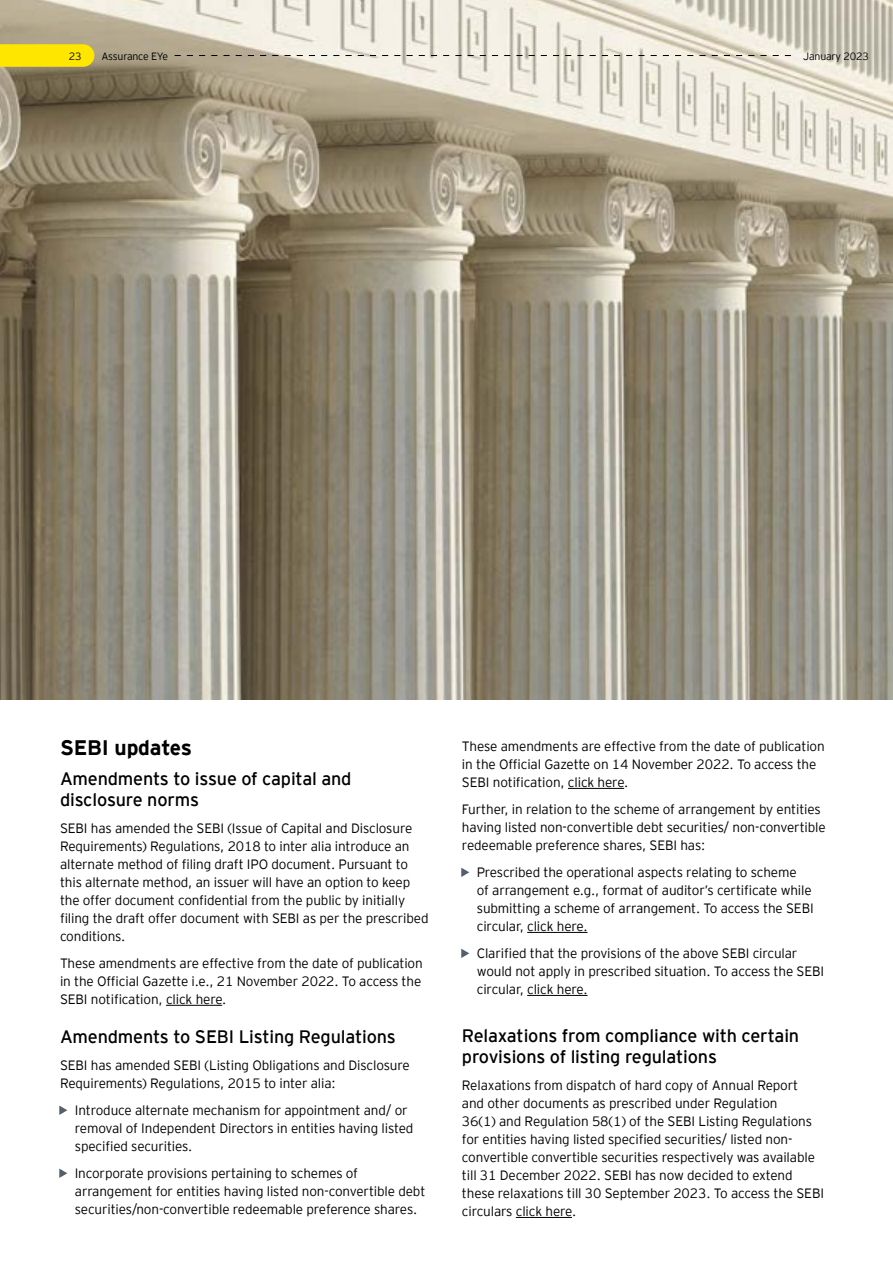
<style>
.page{position:relative;width:893px;height:1263px;background:#fff}
.page>*{position:absolute;margin:0;border:0;box-sizing:border-box;transform-origin:0 0}
.t1{font:700 21px "EY Interstate";letter-spacing:-.01em;color:#000}
.t2{font:300 18px/21px "EY Interstate";letter-spacing:-.01em;color:#000}
.t3{font:300 13.5px/18px "EY Interstate";letter-spacing:-.01em;color:#000}
.t4{font:300 10.5px "EY Interstate";letter-spacing:-.02em;color:#000}
.s1{font-size:12px;color:#54606b}
</style>
<div class="page">
<img style="left:0;top:0;width:893px;height:699px">
<svg style="left:175px;top:55px;width:616px;height:1px"></svg>
<svg style="left:0;top:44px;width:94px;height:23px;background:#fbe205"></svg>
<hr style="left:166px;top:1005px;width:56px;height:1px;background:#000">
<hr style="left:568px;top:788px;width:56px;height:1px;background:#000">
<hr style="left:527px;top:932px;width:60px;height:1px;background:#000">
<hr style="left:527px;top:995px;width:60px;height:1px;background:#000">
<hr style="left:516px;top:1217px;width:56px;height:1px;background:#000">
<p class="t4" style="left:69px;top:49px;width:14px">23</p>
<p class="t4" style="left:101px;top:49px;width:68px">Assurance EYe</p>
<p class="t4" style="left:803px;top:49px;width:67px">January 2023</p>
<h1 class="t1" style="left:60px;top:732px;width:134px">SEBI updates</h1>
<h2 class="t2" style="left:60px;top:767px;width:293px">Amendments to issue of capital and disclosure norms</h2>
<p class="t3" style="left:60px;top:818px;width:370px">SEBI has amended the SEBI (Issue of Capital and Disclosure Requirements) Regulations, 2018 to inter alia ►introduce an alternate method of filing draft IPO document. Pursuant to this alternate method, an issuer will have an option to keep the offer document confidential from the public by initially filing the draft offer document with SEBI as per the prescribed conditions.</p>
<p class="t3" style="left:60px;top:953px;width:364px;text-align:justify">These amendments are effective from the date of publication in the Official Gazette i.e., 21 November 2022. To access the SEBI notification, click here.</p>
<h2 class="t2" style="left:60px;top:1025px;width:337px">Amendments to SEBI Listing Regulations</h2>
<p class="t3" style="left:60px;top:1055px;width:351px">SEBI has amended SEBI (Listing Obligations and Disclosure<br>Requirements) Regulations, 2015 to inter alia:</p>
<p class="t3" style="left:75px;top:1100px;width:340px;text-indent:-15px"><span class="s1">•</span> Introduce alternate mechanism for appointment and/ or removal of Independent Directors in entities having listed specified securities.</p>
<p class="t3" style="left:75px;top:1163px;width:352px;text-indent:-15px"><span class="s1">•</span> ►Incorporate provisions pertaining to schemes of arrangement for entities having listed non-convertible debt securities/non-convertible redeemable preference shares.</p>
<p class="t3" style="left:462px;top:736px;width:364px">These amendments are effective from the date of publication in the Official Gazette on 14 November 2022. To access the<br>SEBI notification, click here.</p>
<p class="t3" style="left:462px;top:799px;width:365px">Further, in relation to the scheme of arrangement by entities having listed non-convertible debt securities/ non-convertible redeemable preference shares, SEBI has:</p>
<p class="t3" style="left:477px;top:862px;width:338px;text-indent:-15px"><span class="s1">•</span> ►Prescribed the operational aspects relating to scheme<br>of arrangement e.g., format of auditor’s certificate while submitting a scheme of arrangement. To access the SEBI circular, click here.</p>
<p class="t3" style="left:477px;top:943px;width:349px;text-indent:-15px"><span class="s1">•</span> ►Clarified that the provisions of the above SEBI circular would not apply in prescribed situation. To access the SEBI circular, click here.</p>
<h2 class="t2" style="left:462px;top:1024px;width:339px">Relaxations from compliance with certain provisions of listing regulations</h2>
<p class="t3" style="left:462px;top:1075px;width:364px">Relaxations from dispatch of hard copy of Annual Report<br>and other documents as prescribed under Regulation<br>36(1) and Regulation 58(1) of the SEBI Listing Regulations for entities having listed specified securities/ listed non&shy;convertible convertible securities respectively was available till 31 December 2022. SEBI has now decided to extend these relaxations till 30 September 2023. To access the SEBI circulars click here.</p>
</div>
